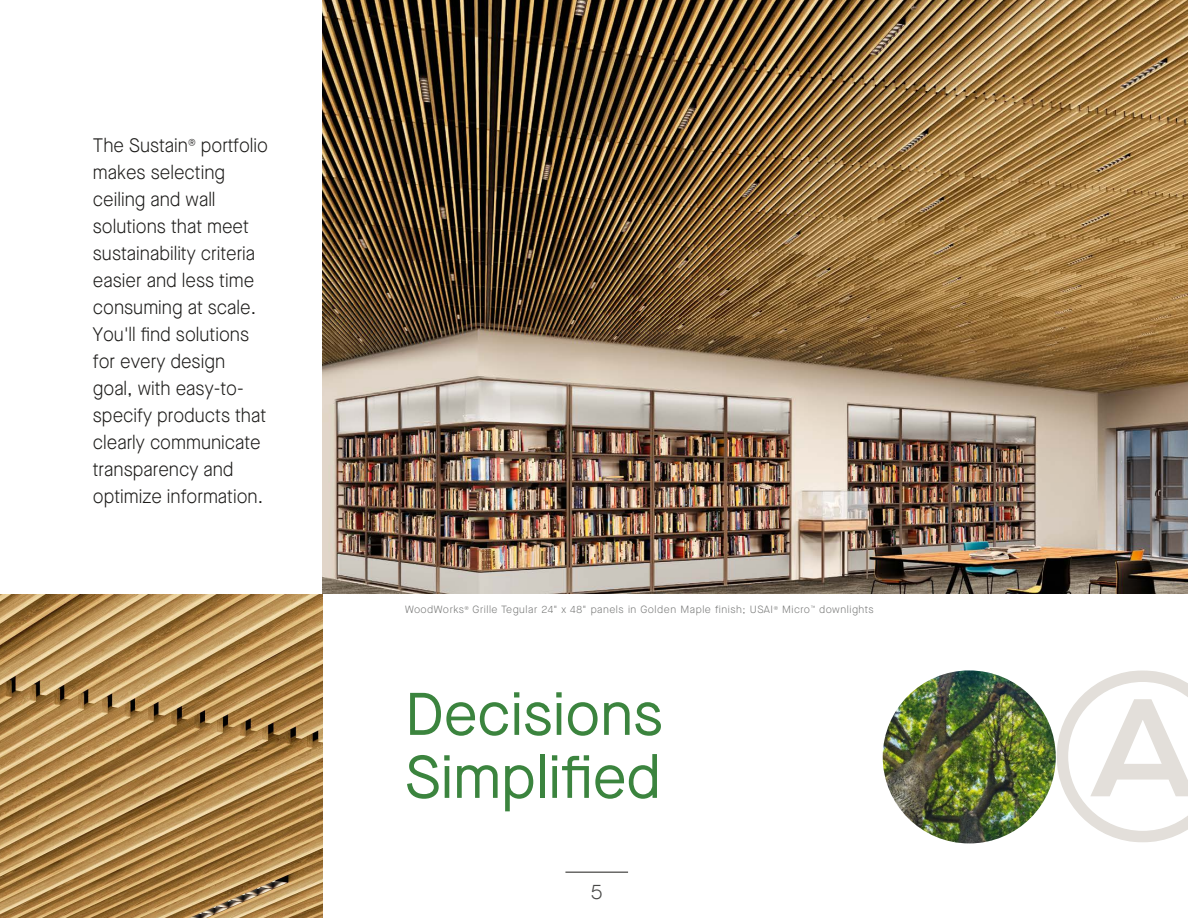
<style>
.page{position:relative;width:1188px;height:918px;background:#fff}
.page>*{position:absolute;margin:0;border:0;box-sizing:border-box;transform-origin:0 0}
.t1{font:60px/63px "Maison Neue";color:#3b843e}
.t2{font:300 21px "Maison Neue";color:#474746}
.t3{font:300 19.5px/27px "Maison Neue";color:#1d1c1a;scale:.94 1}
.t4{font:300 10.5px "Maison Neue";letter-spacing:.05em;color:#787978}
</style>
<div class="page">
<hr style="left:565px;top:872px;width:63px;height:1px;background:#1d1c1a">
<img style="left:322px;top:0;width:866px;height:594px">
<img style="left:0;top:594px;width:322px;height:324px">
<img style="left:883px;top:670px;width:173px;height:173px;border-radius:87px">
<svg style="left:1057px;top:670px;width:131px;height:172px"></svg>
<p class="t3" style="left:93px;top:131px;width:188px">The Sustain<sup>®</sup> portfolio makes selecting ceiling and wall solutions that meet sustainability criteria easier and less time consuming at scale.<br>You'll find solutions for every design goal, with easy-to&shy;specify products that clearly communicate transparency and optimize information.</p>
<p class="t4" style="left:405px;top:603px;width:470px">WoodWorks<sup>®</sup> Grille Tegular 24" x 48" panels in Golden Maple finish; USAI<sup>®</sup> Micro<sup>™</sup> downlights</p>
<h1 class="t1" style="left:405px;top:682px;width:260px">Decisions<br>Simplified</h1>
<p class="t2" style="left:591px;top:878px;width:13px">5</p>
</div>
